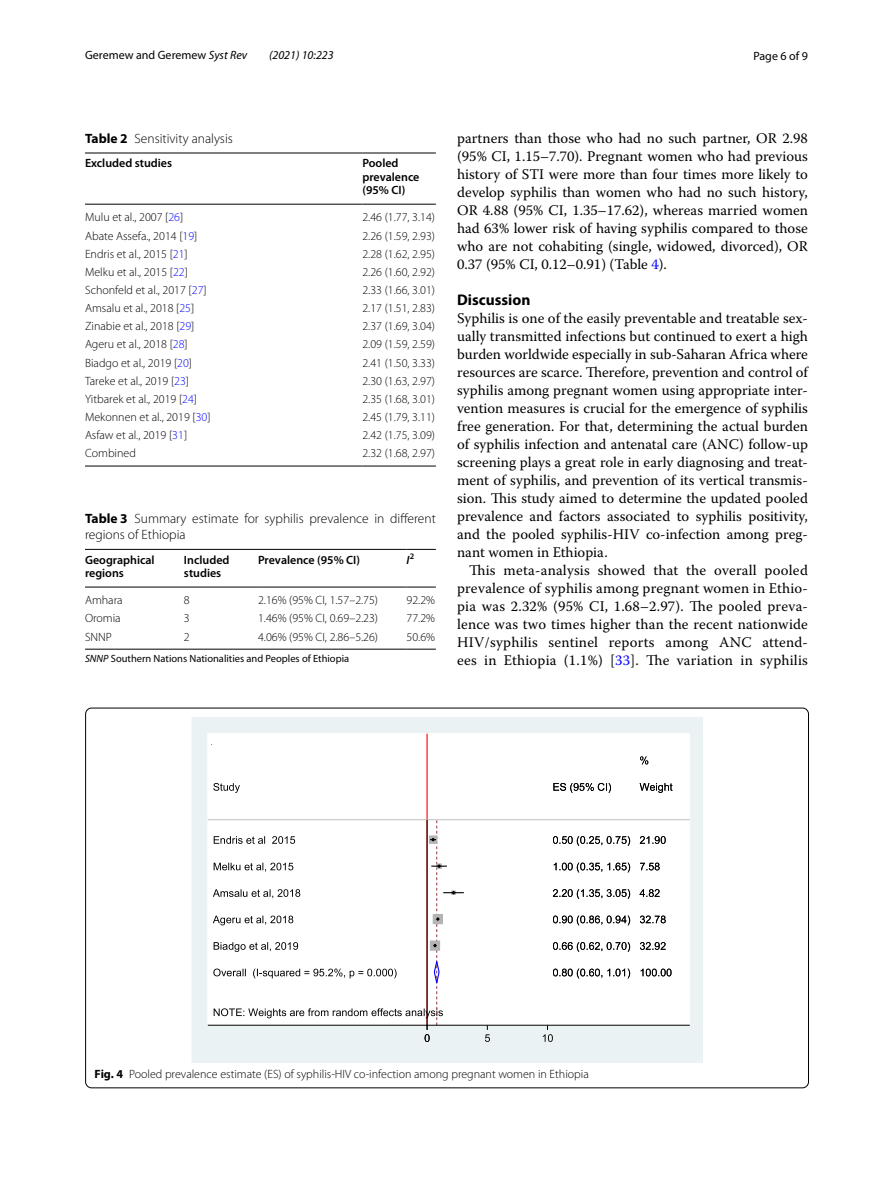
<style>
.page{position:relative;width:893px;height:1187px;background:#fff}
.page>*{position:absolute;margin:0;border:0;box-sizing:border-box;transform-origin:0 0}
.t1{font:700 15.45px "Myriad Pro";color:#000}
.t2{font:14.7px/18px "Warnock Pro";color:#000;text-align:justify}
.t3{font:300 13.5px/16.5px "Myriad Pro";color:#000}
.t4{font:300 12px "Myriad Pro";color:#000}
.t5{font:600 12px/13.5px "Myriad Pro";color:#000}
.t6{font:12px "Myriad Pro";color:#000}
.t7{font:italic 12px "Myriad Pro";color:#000}
.t8{font:italic 600 12px "Myriad Pro";color:#000}
.t9{font:10.5px "Myriad Pro";color:#000}
.s1{font-style:italic}
.s2{font-weight:700}
.s3{color:#00f}
</style>
<div class="page">
<hr style="left:85px;top:153px;width:277px;height:1px;background:#000">
<hr style="left:85px;top:204px;width:277px;height:1px;background:#000">
<hr style="left:362px;top:153px;width:74px;height:1px;background:#000">
<hr style="left:362px;top:204px;width:74px;height:1px;background:#000">
<hr style="left:85px;top:466px;width:277px;height:1px;background:#000">
<hr style="left:362px;top:466px;width:74px;height:1px;background:#000">
<hr style="left:85px;top:549px;width:99px;height:1px;background:#000">
<hr style="left:85px;top:586px;width:99px;height:1px;background:#000">
<hr style="left:184px;top:549px;width:74px;height:1px;background:#000">
<hr style="left:184px;top:586px;width:74px;height:1px;background:#000">
<hr style="left:258px;top:549px;width:149px;height:1px;background:#000">
<hr style="left:258px;top:586px;width:149px;height:1px;background:#000">
<svg style="left:407px;top:549px;width:29px;height:1px"></svg>
<svg style="left:407px;top:586px;width:29px;height:1px"></svg>
<hr style="left:85px;top:649px;width:99px;height:1px;background:#000">
<hr style="left:184px;top:649px;width:74px;height:1px;background:#000">
<hr style="left:258px;top:649px;width:149px;height:1px;background:#000">
<svg style="left:407px;top:649px;width:29px;height:1px"></svg>
<div style="left:192px;top:717px;width:510px;height:345px;background:#eaf2f3"></div>
<div style="left:207px;top:733px;width:483px;height:292px;background:#fff"></div>
<hr style="left:426px;top:733px;width:2px;height:292px;background:#f00">
<hr style="left:208px;top:819px;width:482px;height:1px;background:#c0c0c0">
<hr style="left:427px;top:819px;width:1px;height:206px;background:#000">
<svg style="left:213px;top:783px;width:27px;height:9px"></svg>
<svg style="left:553px;top:968px;width:77px;height:10px"></svg>
<svg style="left:553px;top:942px;width:77px;height:9px"></svg>
<svg style="left:554px;top:862px;width:76px;height:10px"></svg>
<svg style="left:553px;top:783px;width:58px;height:9px"></svg>
<svg style="left:553px;top:889px;width:77px;height:10px"></svg>
<svg style="left:553px;top:915px;width:77px;height:10px"></svg>
<svg style="left:553px;top:836px;width:77px;height:9px"></svg>
<svg style="left:641px;top:968px;width:30px;height:8px"></svg>
<svg style="left:640px;top:942px;width:26px;height:7px"></svg>
<svg style="left:640px;top:862px;width:20px;height:8px"></svg>
<svg style="left:640px;top:783px;width:32px;height:9px"></svg>
<svg style="left:640px;top:889px;width:20px;height:7px"></svg>
<svg style="left:640px;top:915px;width:26px;height:8px"></svg>
<svg style="left:640px;top:836px;width:26px;height:7px"></svg>
<svg style="left:640px;top:756px;width:8px;height:8px"></svg>
<hr style="left:208px;top:1024px;width:482px;height:1px;background:#000">
<svg style="left:213px;top:820px;width:251px;height:221px"></svg>
<svg style="left:485px;top:1025px;width:5px;height:16px"></svg>
<svg style="left:543px;top:1025px;width:10px;height:16px"></svg>
<p class="t6" style="left:85px;top:48px;width:164px">Geremew and Geremew <span class="s1">Syst Rev</span></p>
<p class="t7" style="left:269px;top:48px;width:66px">(2021) 10:223</p>
<p class="t6" style="left:753px;top:48px;width:56px">Page 6 of 9</p>
<p class="t3" style="left:85px;top:130px;width:149px"><span class="s2">Table 2</span> Sensitivity analysis</p>
<p class="t5" style="left:85px;top:156px;width:89px">Excluded studies</p>
<p class="t5" style="left:362px;top:156px;width:59px">Pooled prevalence (95% CI)</p>
<p class="t4" style="left:85px;top:211px;width:100px">Mulu et al., 2007 [<span class="s3">26</span>]</p>
<p class="t4" style="left:362px;top:211px;width:74px">2.46 (1.77, 3.14)</p>
<p class="t4" style="left:85px;top:229px;width:114px">Abate Assefa., 2014 [<span class="s3">19</span>]</p>
<p class="t4" style="left:362px;top:229px;width:74px">2.26 (1.59, 2.93)</p>
<p class="t4" style="left:85px;top:247px;width:104px">Endris et al., 2015 [<span class="s3">21</span>]</p>
<p class="t4" style="left:362px;top:247px;width:74px">2.28 (1.62, 2.95)</p>
<p class="t4" style="left:85px;top:265px;width:104px">Melku et al., 2015 [<span class="s3">22</span>]</p>
<p class="t4" style="left:362px;top:265px;width:74px">2.26 (1.60, 2.92)</p>
<p class="t4" style="left:85px;top:283px;width:123px">Schonfeld et al., 2017 [<span class="s3">27</span>]</p>
<p class="t4" style="left:362px;top:283px;width:74px">2.33 (1.66, 3.01)</p>
<p class="t4" style="left:85px;top:301px;width:111px">Amsalu et al., 2018 [<span class="s3">25</span>]</p>
<p class="t4" style="left:362px;top:301px;width:74px">2.17 (1.51, 2.83)</p>
<p class="t4" style="left:85px;top:320px;width:111px">Zinabie et al., 2018 [<span class="s3">29</span>]</p>
<p class="t4" style="left:362px;top:320px;width:74px">2.37 (1.69, 3.04)</p>
<p class="t4" style="left:85px;top:338px;width:104px">Ageru et al., 2018 [<span class="s3">28</span>]</p>
<p class="t4" style="left:362px;top:338px;width:74px">2.09 (1.59, 2.59)</p>
<p class="t4" style="left:85px;top:356px;width:109px">Biadgo et al., 2019 [<span class="s3">20</span>]</p>
<p class="t4" style="left:362px;top:356px;width:74px">2.41 (1.50, 3.33)</p>
<p class="t4" style="left:85px;top:374px;width:106px">Tareke et al., 2019 [<span class="s3">23</span>]</p>
<p class="t4" style="left:362px;top:374px;width:74px">2.30 (1.63, 2.97)</p>
<p class="t4" style="left:85px;top:392px;width:114px">Yitbarek et al., 2019 [<span class="s3">24</span>]</p>
<p class="t4" style="left:362px;top:392px;width:74px">2.35 (1.68, 3.01)</p>
<p class="t4" style="left:85px;top:410px;width:127px">Mekonnen et al., 2019 [<span class="s3">30</span>]</p>
<p class="t4" style="left:362px;top:410px;width:74px">2.45 (1.79, 3.11)</p>
<p class="t4" style="left:85px;top:428px;width:104px">Asfaw et al., 2019 [<span class="s3">31</span>]</p>
<p class="t4" style="left:362px;top:428px;width:74px">2.42 (1.75, 3.09)</p>
<p class="t4" style="left:85px;top:447px;width:52px">Combined</p>
<p class="t4" style="left:362px;top:447px;width:74px">2.32 (1.68, 2.97)</p>
<p class="t3" style="left:85px;top:510px;width:352px"><span class="s2">Table 3</span> Summary estimate for syphilis prevalence in different regions of Ethiopia</p>
<p class="t5" style="left:85px;top:552px;width:71px">Geographical regions</p>
<p class="t5" style="left:184px;top:552px;width:47px">Included studies</p>
<p class="t5" style="left:258px;top:552px;width:103px">Prevalence (95% CI)</p>
<p class="t8" style="left:407px;top:552px;width:9px">I<sup>2</sup></p>
<p class="t4" style="left:85px;top:593px;width:39px">Amhara</p>
<p class="t4" style="left:184px;top:593px;width:7px">8</p>
<p class="t4" style="left:258px;top:593px;width:122px">2.16% (95% CI, 1.57–2.75)</p>
<p class="t4" style="left:407px;top:593px;width:30px">92.2%</p>
<p class="t4" style="left:85px;top:611px;width:37px">Oromia</p>
<p class="t4" style="left:184px;top:611px;width:7px">3</p>
<p class="t4" style="left:258px;top:611px;width:122px">1.46% (95% CI, 0.69–2.23)</p>
<p class="t4" style="left:407px;top:611px;width:30px">77.2%</p>
<p class="t4" style="left:85px;top:630px;width:28px">SNNP</p>
<p class="t4" style="left:184px;top:630px;width:7px">2</p>
<p class="t4" style="left:258px;top:630px;width:122px">4.06% (95% CI, 2.86–5.26)</p>
<p class="t4" style="left:407px;top:630px;width:30px">50.6%</p>
<p class="t9" style="left:85px;top:651px;width:266px"><span class="s1">SNNP</span> Southern Nations Nationalities and Peoples of Ethiopia</p>
<p class="t2" style="left:457px;top:128px;width:352px">partners than those who had no such partner, OR 2.98 (95% CI, 1.15–7.70). Pregnant women who had previous history of STI were more than four times more likely to develop syphilis than women who had no such history, OR 4.88 (95% CI, 1.35–17.62), whereas married women had 63% lower risk of having syphilis compared to those who are not cohabiting (single, widowed, divorced), OR 0.37 (95% CI, 0.12–0.91) (Table <span class="s3">4</span>).</p>
<p class="t1" style="left:457px;top:289px;width:75px">Discussion</p>
<p class="t2" style="left:457px;top:308px;width:352px">Syphilis is one of the easily preventable and treatable sex&shy;ually transmitted infections but continued to exert a high burden worldwide especially in sub-Saharan Africa where resources are scarce. Therefore, prevention and control of syphilis among pregnant women using appropriate inter&shy;vention measures is crucial for the emergence of syphilis free generation. For that, determining the actual burden of syphilis infection and antenatal care (ANC) follow-up screening plays a great role in early diagnosing and treat&shy;ment of syphilis, and prevention of its vertical transmis&shy;sion. This study aimed to determine the updated pooled prevalence and factors associated to syphilis positivity, and the pooled syphilis-HIV co-infection among preg&shy;nant women in Ethiopia.</p>
<p class="t2" style="left:457px;top:560px;width:352px;text-indent:12px">This meta-analysis showed that the overall pooled prevalence of syphilis among pregnant women in Ethio&shy;pia was 2.32% (95% CI, 1.68–2.97). The pooled preva&shy;lence was two times higher than the recent nationwide HIV/syphilis sentinel reports among ANC attend&shy;ees in Ethiopia (1.1%) [<span class="s3">33</span>]. The variation in syphilis</p>
<p class="t4" style="left:95px;top:1067px;width:496px"><span class="s2">Fig. 4</span> Pooled prevalence estimate (ES) of syphilis-HIV co-infection among pregnant women in Ethiopia</p>
</div>
